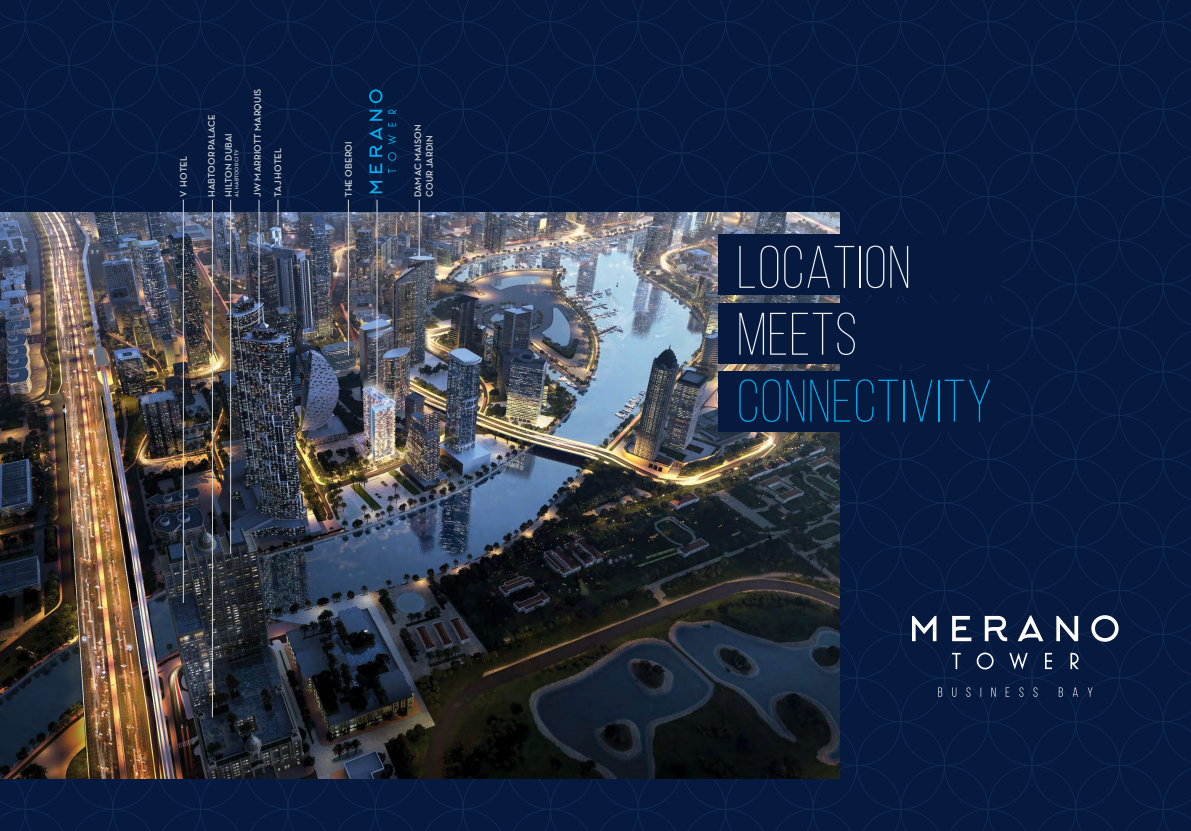
<style>
.page{position:relative;width:1191px;height:831px;background:#fff}
.page>*{position:absolute;margin:0;border:0;box-sizing:border-box;transform-origin:0 0}
.t1{font:300 59.94px/66.9px "Bebas Neue";letter-spacing:.02em;color:#f1f1f2}
.t2{font:300 59.94px "Bebas Neue";letter-spacing:.02em;color:#00aeef}
.t3{font:700 9.62px/11.5px "Neutra Disp";letter-spacing:.025em;color:#d1d3d4}
.t4{font:700 5.42px "Neutra Disp";letter-spacing:.025em;color:#d1d3d4}
</style>
<div class="page">
<img style="left:0;top:0;width:1191px;height:831px">
<p class="t3" style="left:178px;top:197px;width:42px;rotate:-90deg">V HOTEL</p>
<p class="t3" style="left:252px;top:197px;width:110px;rotate:-90deg">JW MARRIOTT MARQUIS</p>
<p class="t3" style="left:203px;top:197px;width:84px;line-height:16.9px;rotate:-90deg">HABTOOR PALACE<br>HILTON DUBAI</p>
<p class="t4" style="left:233px;top:197px;width:48px;rotate:-90deg">AL HABTOOR CITY</p>
<p class="t3" style="left:272px;top:197px;width:50px;rotate:-90deg">TAJ HOTEL</p>
<p class="t3" style="left:343px;top:197px;width:57px;rotate:-90deg">THE OBEROI</p>
<p class="t3" style="left:412px;top:197px;width:74px;rotate:-90deg">DAMAC MAISON<br>COUR JARDIN</p>
<h1 class="t1" style="left:737px;top:234px;width:175px">LOCATION<br>MEETS</h1>
<h1 class="t2" style="left:737px;top:369px;width:257px">CONNECTIVITY</h1>
</div>
